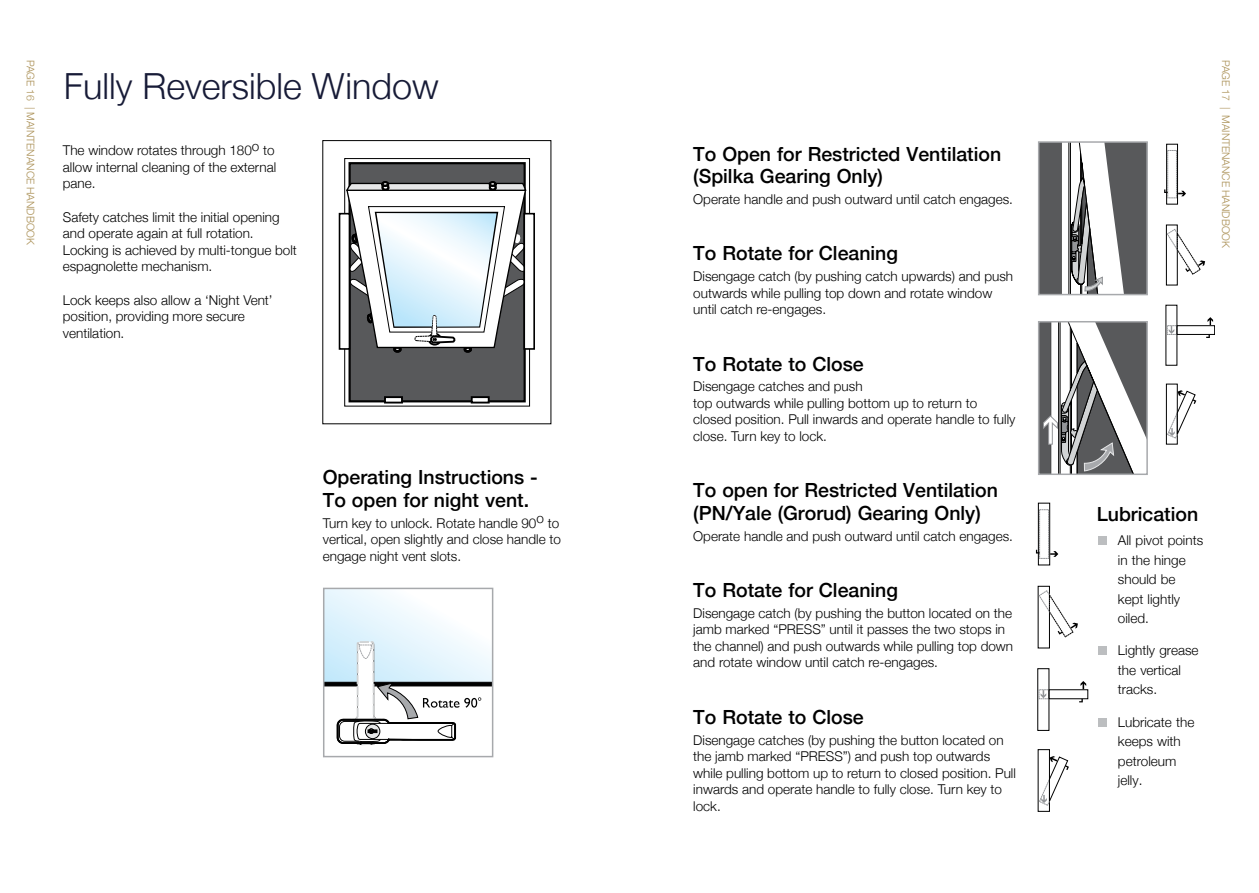
<style>
.page{position:relative;width:1259px;height:893px;background:#fff}
.page>*{position:absolute;margin:0;border:0;box-sizing:border-box;transform-origin:0 0}
.t1{font:300 36px "Helvetica Neue";color:#171b37}
.t2{font:500 19.5px/22.5px "Helvetica Neue";color:#000}
.t3{font:300 13.5px/16.5px "Helvetica Neue";color:#000}
.t4{font:300 10.5px "Helvetica Neue";color:#ab9157}
</style>
<div class="page">
<div style="left:324px;top:588px;width:168px;height:96px;background:linear-gradient(to right,#ddf2fd,#fff)"></div>
<svg style="left:326px;top:640px;width:164px;height:106px"></svg>
<div style="left:323px;top:588px;width:170px;height:169px;border:2px solid #a7a9ac"></div>
<svg style="left:1036px;top:503px;width:50px;height:309px"></svg>
<div style="left:1098px;top:536px;width:9px;height:9px;background:#bcbec0"></div>
<div style="left:1098px;top:646px;width:9px;height:9px;background:#bcbec0"></div>
<div style="left:1098px;top:718px;width:9px;height:9px;background:#bcbec0"></div>
<svg style="left:322px;top:140px;width:229px;height:284px"></svg>
<svg style="left:471px;top:396px;width:19px;height:7px"></svg>
<svg style="left:384px;top:396px;width:19px;height:7px"></svg>
<div style="left:339px;top:213px;width:11px;height:137px;background:#fff;border:2px solid #000"></div>
<div style="left:523px;top:213px;width:12px;height:137px;background:#fff;border:2px solid #000"></div>
<svg style="left:345px;top:140px;width:182px;height:215px"></svg>
<svg style="left:1041px;top:144px;width:104px;height:148px"></svg>
<div style="left:1038px;top:141px;width:110px;height:154px;border:2px solid #a7a9ac"></div>
<div style="left:1176px;top:325px;width:38px;height:10px;border:1px solid #000"></div>
<svg style="left:1164px;top:143px;width:49px;height:302px"></svg>
<svg style="left:1041px;top:324px;width:104px;height:148px"></svg>
<div style="left:1038px;top:321px;width:110px;height:154px;border:2px solid #a7a9ac"></div>
<p class="t4" style="left:39px;top:60px;width:187px;rotate:90deg">PAGE 16 | MAINTENANCE HANDBOOK</p>
<h1 class="t1" style="left:64px;top:57px;width:376px">Fully Reversible Window</h1>
<p class="t3" style="left:63px;top:141px;width:215px;text-align:justify">The window rotates through 180o to allow internal cleaning of the external pane.</p>
<p class="t3" style="left:63px;top:208px;width:236px">Safety catches limit the initial opening and operate again at full rotation.<br>Locking is achieved by multi-tongue bolt espagnolette mechanism.</p>
<p class="t3" style="left:63px;top:291px;width:211px">Lock keeps also allow a ‘Night Vent’ position, providing more secure ventilation.</p>
<h2 class="t2" style="left:323px;top:465px;width:216px">Operating Instructions -<br>To open for night vent.</h2>
<p class="t3" style="left:323px;top:514px;width:240px">Turn key to unlock. Rotate handle 90o to vertical, open slightly and close handle to engage night vent slots.</p>
<h2 class="t2" style="left:693px;top:141px;width:309px">To Open for Restricted Ventilation (Spilka Gearing Only)</h2>
<p class="t3" style="left:693px;top:190px;width:321px">Operate handle and push outward until catch engages.</p>
<h2 class="t2" style="left:693px;top:241px;width:206px">To Rotate for Cleaning</h2>
<p class="t3" style="left:693px;top:267px;width:321px">Disengage catch (by pushing catch upwards) and push outwards while pulling top down and rotate window until catch re-engages.</p>
<h2 class="t2" style="left:693px;top:351px;width:172px">To Rotate to Close</h2>
<p class="t3" style="left:693px;top:377px;width:324px">Disengage catches and push<br>top outwards while pulling bottom up to return to closed position. Pull inwards and operate handle to fully close. Turn key to lock.</p>
<h2 class="t2" style="left:693px;top:478px;width:306px">To open for Restricted Ventilation (PN/Yale (Grorud) Gearing Only)</h2>
<p class="t3" style="left:693px;top:527px;width:321px">Operate handle and push outward until catch engages.</p>
<h2 class="t2" style="left:693px;top:577px;width:206px">To Rotate for Cleaning</h2>
<p class="t3" style="left:693px;top:604px;width:321px">Disengage catch (by pushing the button located on the jamb marked “PRESS” until it passes the two stops in the channel) and push outwards while pulling top down and rotate window until catch re-engages.</p>
<h2 class="t2" style="left:693px;top:704px;width:172px">To Rotate to Close</h2>
<p class="t3" style="left:693px;top:731px;width:324px">Disengage catches (by pushing the button located on the jamb marked “PRESS”) and push top outwards while pulling bottom up to return to closed position. Pull inwards and operate handle to fully close. Turn key to lock.</p>
<p class="t4" style="left:1234px;top:60px;width:190px;rotate:90deg">PAGE 17 | MAINTENANCE HANDBOOK</p>
<h2 class="t2" style="left:1096px;top:501px;width:103px">Lubrication</h2>
<p class="t3" style="left:1118px;top:529px;width:87px;line-height:19.5px">All pivot points in the hinge should be kept lightly oiled.</p>
<p class="t3" style="left:1118px;top:640px;width:82px;line-height:19.5px">Lightly grease the vertical tracks.</p>
<p class="t3" style="left:1118px;top:711px;width:78px;line-height:19.5px">Lubricate the keeps with petroleum jelly.</p>
</div>
